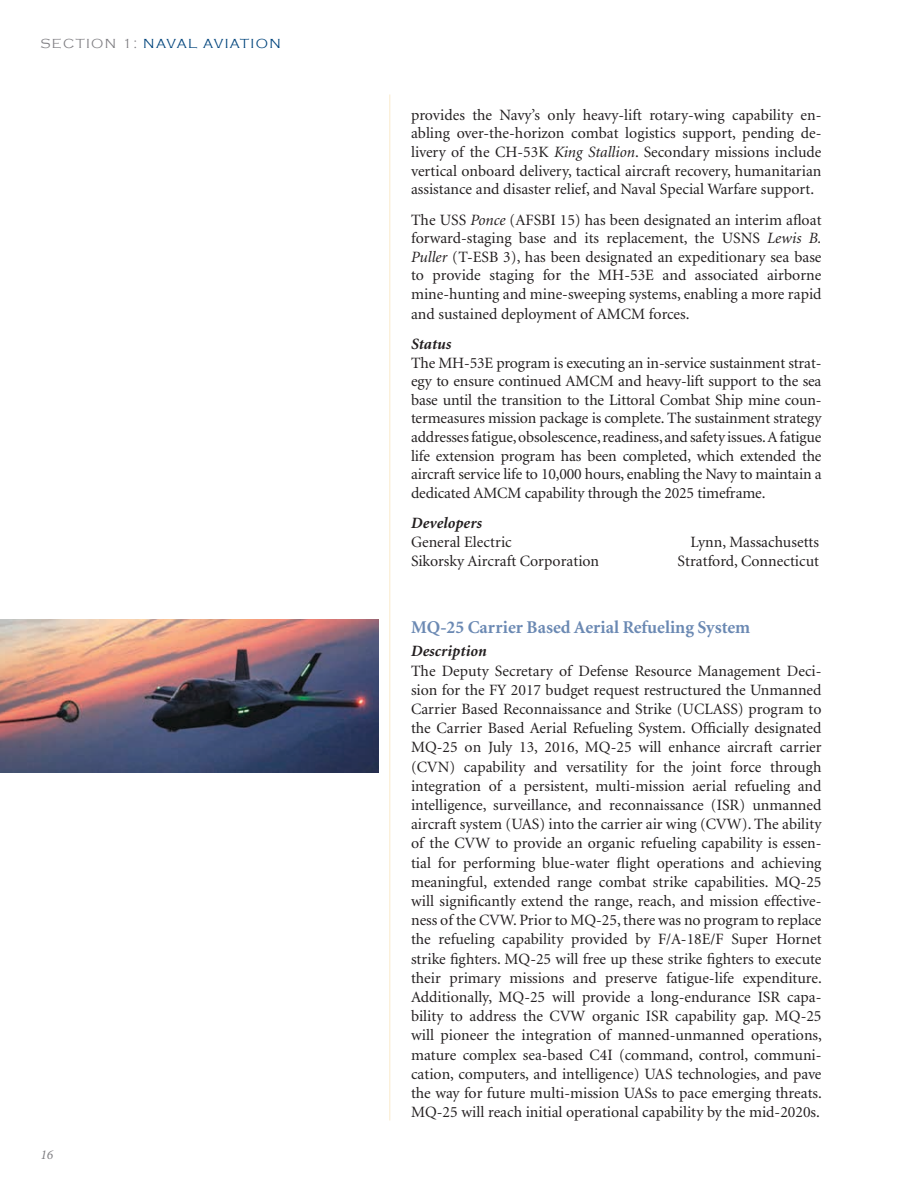
<style>
.page{position:relative;width:918px;height:1188px;background:#fff}
.page>*{position:absolute;margin:0;border:0;box-sizing:border-box;transform-origin:0 0}
.Head_SUB_SUB{font:700 18px "Minion";color:#6b89b3}
.Body{font:15.75px/19.2px "Minion";color:#231f20;text-align:justify}
.Body_END{font:15.75px "Minion";color:#231f20}
.Body_Italics_Bold{font:italic 700 15.75px "Minion";letter-spacing:.005em;color:#231f20}
.t1{font:300 13.5px "Copperplate Gothic";letter-spacing:.1em;color:#00447c}
.t2{font:italic 13.5px "Minion Pro";color:#807f83}
.s1{color:#807f83}
.s2{font-style:italic}
</style>
<div class="page">
<hr style="left:389px;top:94px;width:1px;height:1026px;background:#faeacb">
<img style="left:0;top:620px;width:379px;height:152px">
<p class="t1" style="left:40px;top:37px;width:242px"><span class="s1">SECTION 1:</span> NAVAL AVIATION</p>
<p class="t2" style="left:40px;top:1146px;width:14px">16</p>
<p class="Body" style="left:411px;top:106px;width:412px;line-height:18.6px">provides the Navy’s only heavy-lift rotary-wing capability en&shy;abling over-the-horizon combat logistics support, pending de&shy;livery of the CH-53K <span class="s2">King Stallion</span>. Secondary missions include vertical onboard delivery, tactical aircraft recovery, humanitarian assistance and disaster relief, and Naval Special Warfare support.</p>
<p class="Body" style="left:411px;top:211px;width:412px;line-height:18.8px">The USS <span class="s2">Ponce</span> (AFSBI 15) has been designated an interim afloat forward-staging base and its replacement, the USNS <span class="s2">Lewis B.<br>Puller</span> (T-ESB 3), has been designated an expeditionary sea base to provide staging for the MH-53E and associated airborne mine-hunting and mine-sweeping systems, enabling a more rapid and sustained deployment of AMCM forces.</p>
<p class="Body_Italics_Bold" style="left:411px;top:336px;width:42px">Status</p>
<p class="Body" style="left:411px;top:354px;width:412px;line-height:18.6px">The MH-53E program is executing an in-service sustainment strat&shy;egy to ensure continued AMCM and heavy-lift support to the sea base until the transition to the Littoral Combat Ship mine coun&shy;termeasures mission package is complete. The sustainment strategy addresses fatigue, obsolescence, readiness, and safety issues. A fatigue life extension program has been completed, which extended the aircraft service life to 10,000 hours, enabling the Navy to maintain a dedicated AMCM capability through the 2025 timeframe.</p>
<p class="Body_Italics_Bold" style="left:411px;top:515px;width:72px">Developers</p>
<p class="Body_END" style="left:411px;top:534px;width:102px">General Electric</p>
<p class="Body_END" style="left:691px;top:534px;width:130px">Lynn, Massachusetts</p>
<p class="Body_END" style="left:411px;top:554px;width:190px">Sikorsky Aircraft Corporation</p>
<p class="Body_END" style="left:678px;top:554px;width:143px">Stratford, Connecticut</p>
<p class="Head_SUB_SUB" style="left:411px;top:618px;width:341px">MQ-25 Carrier Based Aerial Refueling System</p>
<p class="Body_Italics_Bold" style="left:411px;top:643px;width:77px">Description</p>
<p class="Body" style="left:411px;top:662px;width:412px">The Deputy Secretary of Defense Resource Management Deci&shy;sion for the FY 2017 budget request restructured the Unmanned Carrier Based Reconnaissance and Strike (UCLASS) program to the Carrier Based Aerial Refueling System. Officially designated MQ-25 on July 13, 2016, MQ-25 will enhance aircraft carrier (CVN) capability and versatility for the joint force through integration of a persistent, multi-mission aerial refueling and intelligence, surveillance, and reconnaissance (ISR) unmanned aircraft system (UAS) into the carrier air wing (CVW). The ability of the CVW to provide an organic refueling capability is essen&shy;tial for performing blue-water flight operations and achieving meaningful, extended range combat strike capabilities. MQ-25 will significantly extend the range, reach, and mission effective&shy;ness of the CVW. Prior to MQ-25, there was no program to replace the refueling capability provided by F/A-18E/F Super Hornet strike fighters. MQ-25 will free up these strike fighters to execute their primary missions and preserve fatigue-life expenditure.<br>Additionally, MQ-25 will provide a long-endurance ISR capa&shy;bility to address the CVW organic ISR capability gap. MQ-25 will pioneer the integration of manned-unmanned operations, mature complex sea-based C4I (command, control, communi&shy;cation, computers, and intelligence) UAS technologies, and pave the way for future multi-mission UASs to pace emerging threats.<br>MQ-25 will reach initial operational capability by the mid-2020s.</p>
</div>
